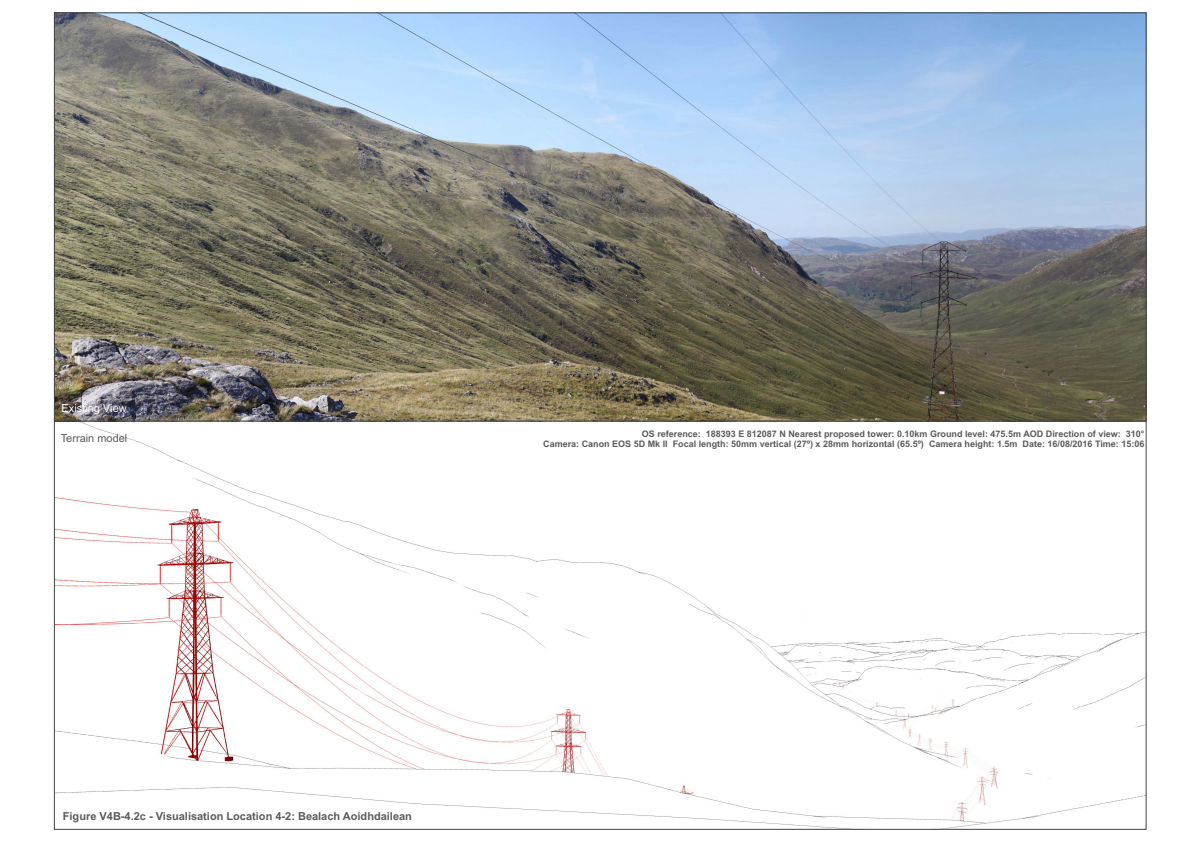
<style>
.page{position:relative;width:1191px;height:842px;background:#fff}
.page>*{position:absolute;margin:0;border:0;box-sizing:border-box;transform-origin:0 0}
.t1{font:700 11px "Arial";color:#5b5b5b}
.t2{font:11px "Arial";color:#fefefe}
.t3{font:11px "Arial";color:#5b5b5b}
.t4{font:700 9px/10.1px "Arial";color:#5b5b5b;text-align:right}
</style>
<div class="page">
<img style="left:56px;top:14px;width:1088px;height:814px">
<p class="t2" style="left:62px;top:404px;width:67px">Existing View</p>
<p class="t3" style="left:61px;top:434px;width:68px">Terrain model</p>
<p class="t4" style="left:543px;top:429px;width:603px">OS reference: 188393 E 812087 N Nearest proposed tower: 0.10km Ground level: 475.5m AOD Direction of view: 310°<br>Camera: Canon EOS 5D Mk II Focal length: 50mm vertical (27º) x 28mm horizontal (65.5º) Camera height: 1.5m Date: 16/08/2016 Time: 15:06</p>
<p class="t1" style="left:63px;top:812px;width:351px">Figure V4B-4.2c - Visualisation Location 4-2: Bealach Aoidhdailean</p>
</div>
